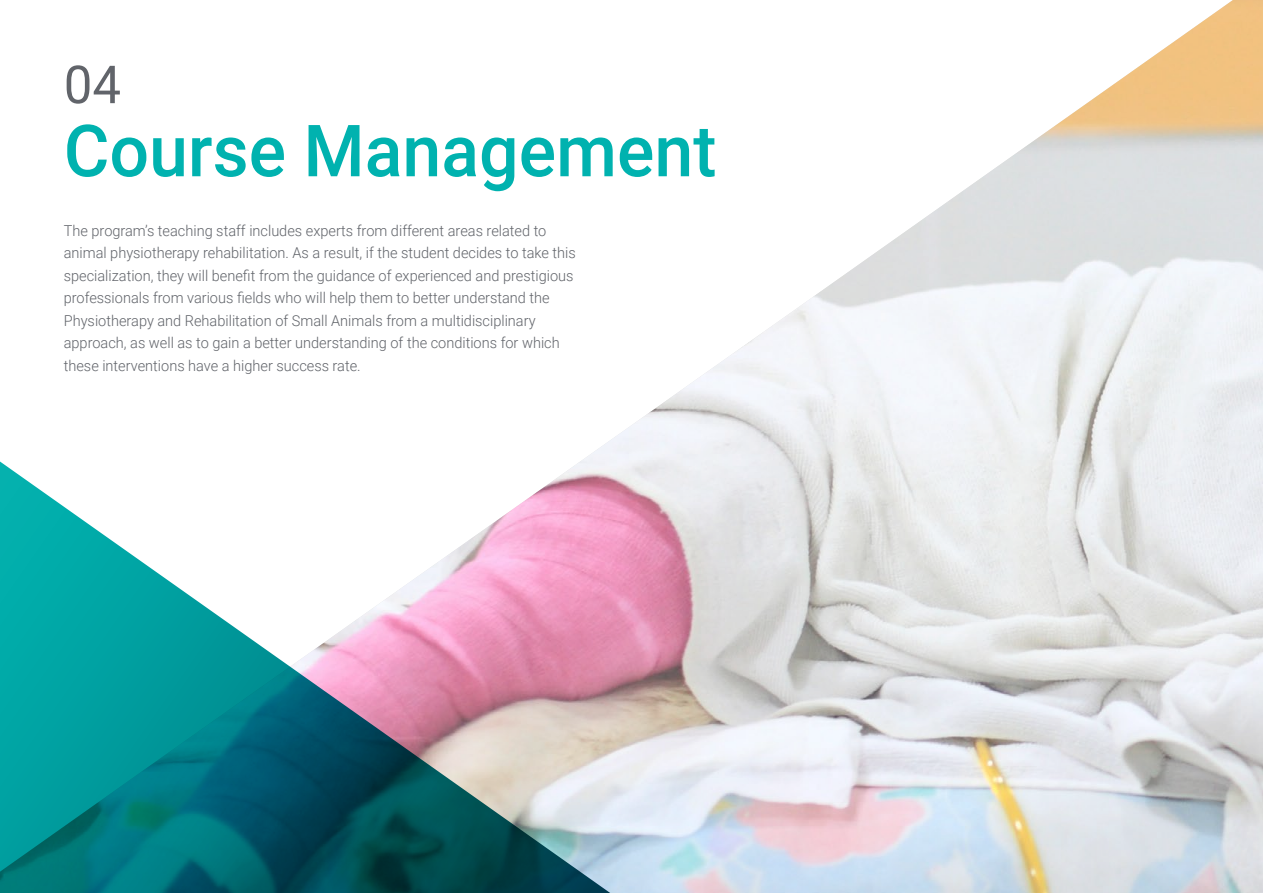
<style>
.page{position:relative;width:1263px;height:893px;background:#fff}
.page>*{position:absolute;margin:0;border:0;box-sizing:border-box;transform-origin:0 0}
.t1{font:500 72px "Roboto";color:#00b2af}
.t2{font:52.5px "Roboto";color:#61646a}
.t3{font:300 15px/22.5px "Roboto";color:#61646a}
</style>
<div class="page">
<img style="left:603px;top:0;width:660px;height:893px">
<svg style="left:0;top:446px;width:640px;height:447px"></svg>
<h2 class="t2" style="left:64px;top:48px;width:59px">04</h2>
<h1 class="t1" style="left:64px;top:100px;width:654px">Course Management</h1>
<p class="t3" style="left:64px;top:218px;width:513px">The program’s teaching staff includes experts from different areas related to animal physiotherapy rehabilitation. As a result, if the student decides to take this specialization, they will benefit from the guidance of experienced and prestigious professionals from various fields who will help them to better understand the Physiotherapy and Rehabilitation of Small Animals from a multidisciplinary approach, as well as to gain a better understanding of the conditions for which these interventions have a higher success rate.</p>
</div>
